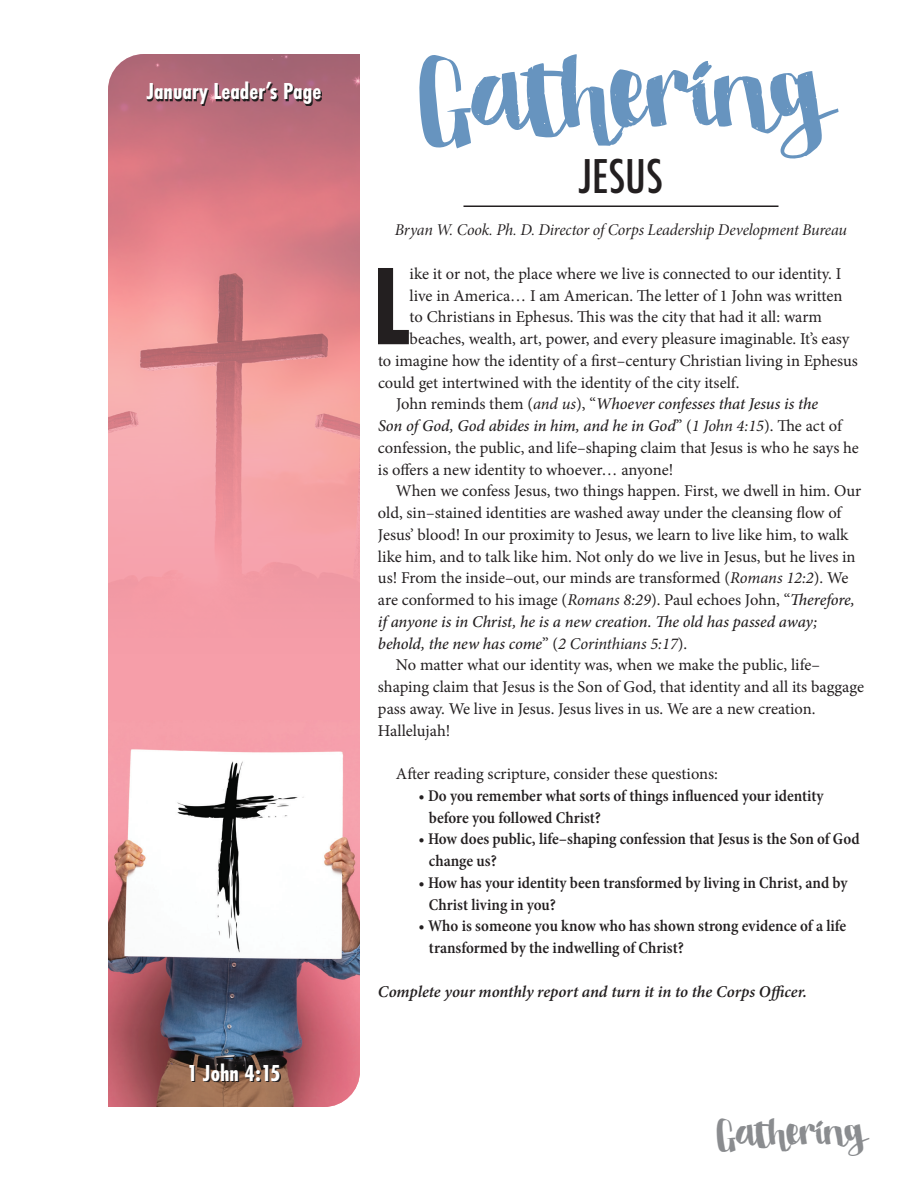
<style>
.page{position:relative;width:918px;height:1188px;background:#fff}
.page>*{position:absolute;margin:0;border:0;box-sizing:border-box;transform-origin:0 0}
.t1{font:700 114.3px "Futura PT Cond";color:#231f20}
.t2{font:48px "Stella";color:#8a8c8f}
.t3{font:500 condensed 45px "Futura";color:#231f20}
.t4{font:700 24px "Futura PT Cond";color:#fff}
.t5{font:16.5px/21.8px "Minion Pro";letter-spacing:-.005em;color:#231f20}
.t6{font:600 condensed 16.5px/21.8px "Minion Pro";color:#231f20}
.t7{font:16.5px "Minion Pro It Subh";letter-spacing:-.01em;color:#231f20}
.t8{font:italic 600 16.5px "Minion Pro";letter-spacing:-.005em;color:#231f20}
.s1{font-style:italic}
.s2{font-weight:500;font-style:italic}
</style>
<div class="page">
<div style="left:108px;top:693px;width:252px;height:27px;background:#f69ea9"></div>
<img style="left:108px;top:720px;width:252px;height:387px">
<svg style="left:419px;top:54px;width:420px;height:105px"></svg>
<hr style="left:464px;top:206px;width:314px;height:1px;background:#231f20">
<svg style="left:191px;top:1064px;width:90px;height:18px"></svg>
<img style="left:108px;top:54px;width:252px;height:639px">
<svg style="left:148px;top:83px;width:174px;height:23px"></svg>
<p class="t4" style="left:147px;top:77px;width:176px">January Leader’s Page</p>
<p class="t4" style="left:187px;top:1059px;width:95px">1 John 4:15</p>
<p class="t3" style="left:579px;top:148px;width:85px">JESUS</p>
<p class="t7" style="left:395px;top:219px;width:454px">Bryan W. Cook. Ph. D. Director of Corps Leadership Development Bureau</p>
<p class="t1" style="left:372px;top:240px;width:39px">L</p>
<p class="t5" style="left:410px;top:263px;width:433px">ike it or not, the place where we live is connected to our identity. I</p>
<p class="t5" style="left:410px;top:285px;width:434px">live in America… I am American. The letter of 1 John was written</p>
<p class="t5" style="left:410px;top:306px;width:414px">to Christians in Ephesus. This was the city that had it all: warm</p>
<p class="t5" style="left:410px;top:328px;width:441px">beaches, wealth, art, power, and every pleasure imaginable. It’s easy</p>
<p class="t5" style="left:378px;top:350px;width:481px">to imagine how the identity of a first–century Christian living in Ephesus</p>
<p class="t5" style="left:378px;top:372px;width:363px">could get intertwined with the identity of the city itself.</p>
<p class="t5" style="left:378px;top:393px;width:482px;text-indent:18px">John reminds them (<span class="s1">and us</span>), “<span class="s2">Whoever confesses that Jesus is the<br>Son of God, God abides in him, and he in God</span>” (<span class="s1">1 John 4:15</span>). The act of confession, the public, and life–shaping claim that Jesus is who he says he is offers a new identity to whoever… anyone!</p>
<p class="t5" style="left:378px;top:480px;width:485px;text-indent:18px">When we confess Jesus, two things happen. First, we dwell in him. Our old, sin–stained identities are washed away under the cleansing flow of Jesus’ blood! In our proximity to Jesus, we learn to live like him, to walk like him, and to talk like him. Not only do we live in Jesus, but he lives in us! From the inside–out, our minds are transformed (<span class="s1">Romans 12:2</span>). We are conformed to his image (<span class="s1">Romans 8:29</span>). Paul echoes John, “<span class="s2">Therefore, if anyone is in Christ, he is a new creation. The old has passed away; behold, the new has come</span>” (<span class="s1">2 Corinthians 5:17</span>).</p>
<p class="t5" style="left:378px;top:654px;width:488px;text-indent:18px">No matter what our identity was, when we make the public, life– shaping claim that Jesus is the Son of God, that identity and all its baggage pass away. We live in Jesus. Jesus lives in us. We are a new creation.<br>Hallelujah!</p>
<p class="t5" style="left:396px;top:763px;width:323px">After reading scripture, consider these questions:</p>
<p class="t6" style="left:429px;top:785px;width:396px;text-indent:-10px">• Do you remember what sorts of things influenced your identity before you followed Christ?</p>
<p class="t6" style="left:429px;top:828px;width:432px;text-indent:-10px">• How does public, life–shaping confession that Jesus is the Son of God change us?</p>
<p class="t6" style="left:429px;top:872px;width:420px;text-indent:-10px">• How has your identity been transformed by living in Christ, and by<br>Christ living in you?</p>
<p class="t6" style="left:429px;top:915px;width:419px;text-indent:-10px">• Who is someone you know who has shown strong evidence of a life transformed by the indwelling of Christ?</p>
<p class="t8" style="left:378px;top:980px;width:431px">Complete your monthly report and turn it in to the Corps Officer.</p>
<p class="t2" style="left:717px;top:1107px;width:149px">Gathering</p>
</div>
